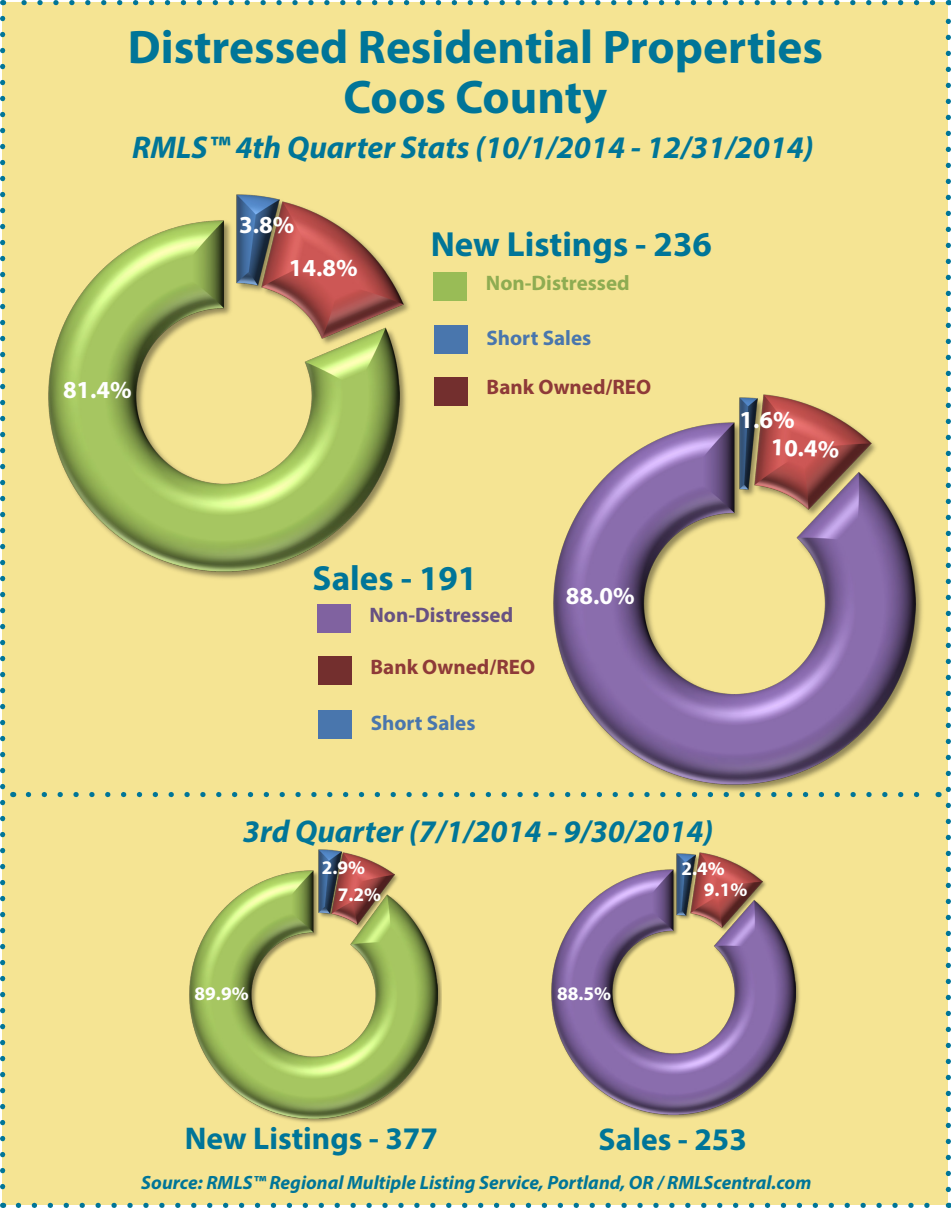
<style>
.page{position:relative;width:951px;height:1208px;background:#fff}
.page>*{position:absolute;margin:0;border:0;box-sizing:border-box;transform-origin:0 0}
.t1{font:700 47.25px "Myriad Pro";color:#007598}
.t2{font:700 35px "Myriad Pro";color:#007598}
.t3{font:italic 700 31.5px "Myriad Pro";color:#007598}
.t4{font:700 31.5px "Myriad Pro";color:#007598}
.t5{font:700 24.5px "Myriad Pro";color:#fff}
.t6{font:700 21px "Myriad Pro";color:#8e3a38}
.t7{font:700 21px "Myriad Pro";color:#4976ad}
.t8{font:700 21px "Myriad Pro";color:#8eac52}
.t9{font:700 21px "Myriad Pro";color:#675182}
.t10{font:italic 700 19.25px "Myriad Pro";color:#007598}
.t11{font:700 19.25px "Myriad Pro";color:#fff}
</style>
<div class="page">
<div style="left:3px;top:3px;width:945px;height:1202px;background:#f5e493"></div>
<svg style="left:18px;top:1202px;width:912px;height:5px"></svg>
<svg style="left:945px;top:18px;width:5px;height:1171px"></svg>
<svg style="left:10px;top:0;width:922px;height:5px"></svg>
<svg style="left:0;top:18px;width:5px;height:1189px"></svg>
<div style="left:434px;top:325px;width:33px;height:28px;background:#4976ad"></div>
<div style="left:434px;top:377px;width:33px;height:29px;background:#732f2e"></div>
<div style="left:433px;top:272px;width:34px;height:29px;background:#99bc56"></div>
<div style="left:318px;top:710px;width:34px;height:28px;background:#4976ad"></div>
<div style="left:318px;top:656px;width:33px;height:28px;background:#732f2e"></div>
<div style="left:317px;top:604px;width:33px;height:28px;background:#8062a0"></div>
<svg style="left:28px;top:792px;width:892px;height:5px"></svg>
<svg style="left:189px;top:849px;width:252px;height:274px"></svg>
<svg style="left:551px;top:852px;width:249px;height:266px"></svg>
<svg style="left:48px;top:194px;width:361px;height:385px"></svg>
<svg style="left:540px;top:394px;width:382px;height:399px"></svg>
<p class="t1" style="left:128px;top:16px;width:696px">Distressed Residential Properties</p>
<p class="t1" style="left:343px;top:67px;width:265px">Coos County</p>
<p class="t3" style="left:132px;top:127px;width:683px">RMLS™ 4th Quarter Stats (10/1/2014 - 12/31/2014)</p>
<p class="t5" style="left:63px;top:374px;width:70px">81.4%</p>
<p class="t5" style="left:239px;top:209px;width:57px">3.8%</p>
<p class="t5" style="left:289px;top:251px;width:70px">14.8%</p>
<p class="t2" style="left:430px;top:221px;width:282px">New Listings - 236</p>
<p class="t8" style="left:486px;top:269px;width:145px">Non-Distressed</p>
<p class="t7" style="left:486px;top:324px;width:106px">Short Sales</p>
<p class="t6" style="left:486px;top:373px;width:166px">Bank Owned/REO</p>
<p class="t5" style="left:739px;top:403px;width:57px">1.6%</p>
<p class="t5" style="left:771px;top:431px;width:70px;rotate:2deg">10.4%</p>
<p class="t2" style="left:312px;top:555px;width:166px">Sales - 191</p>
<p class="t9" style="left:369px;top:601px;width:145px">Non-Distressed</p>
<p class="t6" style="left:370px;top:653px;width:166px">Bank Owned/REO</p>
<p class="t7" style="left:371px;top:709px;width:106px">Short Sales</p>
<p class="t5" style="left:565px;top:579px;width:70px">88.0%</p>
<p class="t3" style="left:243px;top:811px;width:471px">3rd Quarter (7/1/2014 - 9/30/2014)</p>
<p class="t11" style="left:194px;top:980px;width:55px">89.9%</p>
<p class="t11" style="left:321px;top:854px;width:45px">2.9%</p>
<p class="t11" style="left:338px;top:882px;width:45px">7.2%</p>
<p class="t11" style="left:557px;top:980px;width:55px">88.5%</p>
<p class="t11" style="left:681px;top:856px;width:45px">2.4%</p>
<p class="t11" style="left:703px;top:877px;width:45px">9.1%</p>
<p class="t4" style="left:185px;top:1117px;width:254px">New Listings - 377</p>
<p class="t4" style="left:598px;top:1118px;width:150px">Sales - 253</p>
<p class="t10" style="left:141px;top:1170px;width:671px">Source: RMLS™ Regional Multiple Listing Service, Portland, OR / RMLScentral.com</p>
</div>
